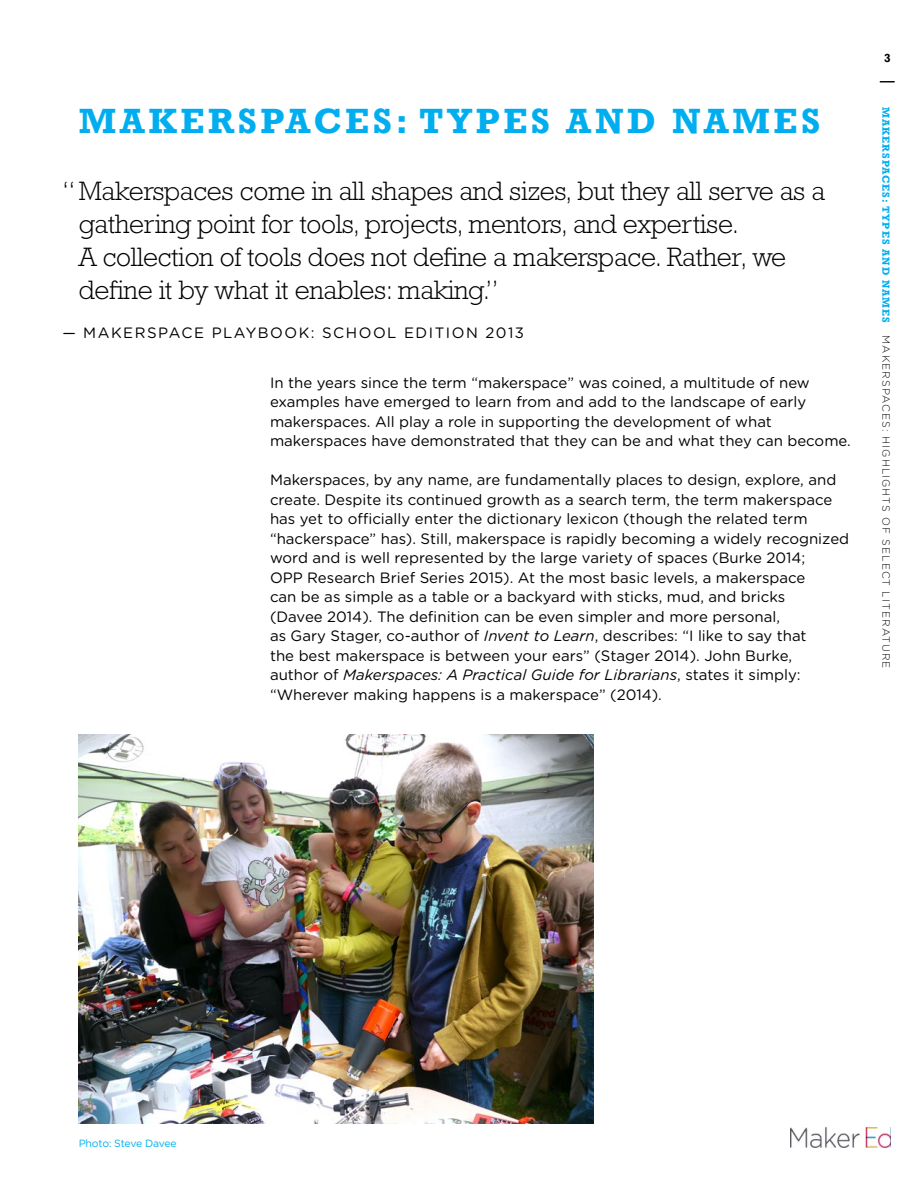
<style>
.page{position:relative;width:918px;height:1188px;background:#fff}
.page>*{position:absolute;margin:0;border:0;box-sizing:border-box;transform-origin:0 0}
.t1{font:700 36px "Rockwell";letter-spacing:.1em;color:#00aeef}
.t2{font:300 27px/33px "Rockwell";letter-spacing:-.01em;color:#000}
.t3{font:15px/19.5px "Gotham Rounded";color:#000}
.t4{font:700 12px "Rockwell";color:#000}
.t5{font:300 10.5px "Gotham Rounded";letter-spacing:.1em;color:#0e0c0b}
.t6{font:10.5px "Gotham Rounded";letter-spacing:-.035em;color:#00aeef}
.s1{font-style:italic}
.s2{font-family:"Rockwell";font-weight:700;color:#00aeef}
</style>
<div class="page">
<svg style="left:880px;top:81px;width:14px;height:1px"></svg>
<svg style="left:791px;top:1147px;width:100px;height:1px"></svg>
<img style="left:791px;top:1128px;width:100px;height:19px">
<img style="left:79px;top:734px;width:515px;height:390px">
<h1 class="t1" style="left:79px;top:99px;width:70px">MAKE</h1>
<h1 class="t1" style="left:208px;top:99px;width:614px">RSPACES: TYPES AND NAMES</h1>
<h2 class="t2" style="left:79px;top:175px;width:748px;text-indent:-16px">“Makerspaces come in all shapes and sizes, but they all serve as a gathering point for tools, projects, mentors, and expertise.<br>A collection of tools does not define a makerspace. Rather, we define it by what it enables: making.”</h2>
<p class="t3" style="left:62px;top:323px;width:73px">— Makerspa</p>
<p class="t3" style="left:182px;top:323px;width:90px">ce Playboo</p>
<p class="t3" style="left:299px;top:323px;width:61px">k: Schoo</p>
<p class="t3" style="left:387px;top:323px;width:52px">l Edition</p>
<p class="t3" style="left:485px;top:323px;width:40px">2013</p>
<p class="t3" style="left:270px;top:372px;width:583px">In the years since the term “makerspace” was coined, a multitude of new examples have emerged to learn from and add to the landscape of early makerspaces. All play a role in supporting the development of what makerspaces have demonstrated that they can be and what they can become.</p>
<p class="t3" style="left:270px;top:470px;width:581px">Makerspaces, by any name, are fundamentally places to design, explore, and create. Despite its continued growth as a search term, the term makerspace has yet to officially enter the dictionary lexicon (though the related term “hackerspace” has). Still, makerspace is rapidly becoming a widely recognized word and is well represented by the large variety of spaces (Burke 2014;<br>OPP Research Brief Series 2015). At the most basic levels, a makerspace<br>can be as simple as a table or a backyard with sticks, mud, and bricks<br>(Davee 2014). The definition can be even simpler and more personal,<br>as Gary Stager, co-author of <span class="s1">Invent to Learn</span>, describes: “I like to say that<br>the best makerspace is between your ears” (Stager 2014). John Burke,<br>author of <span class="s1">Makerspaces: A Practical Guide for Librarians</span>, states it simply: “Wherever making happens is a makerspace” (2014).</p>
<p class="t4" style="left:884px;top:51px;width:8px">3</p>
<p class="t5" style="left:893px;top:107px;width:563px;rotate:90deg"><span class="s2">Makerspaces: Types and Names</span> Makerspaces: High lights of Select Literature</p>
<p class="t6" style="left:79px;top:1136px;width:99px">Photo: Steve Davee</p>
</div>
